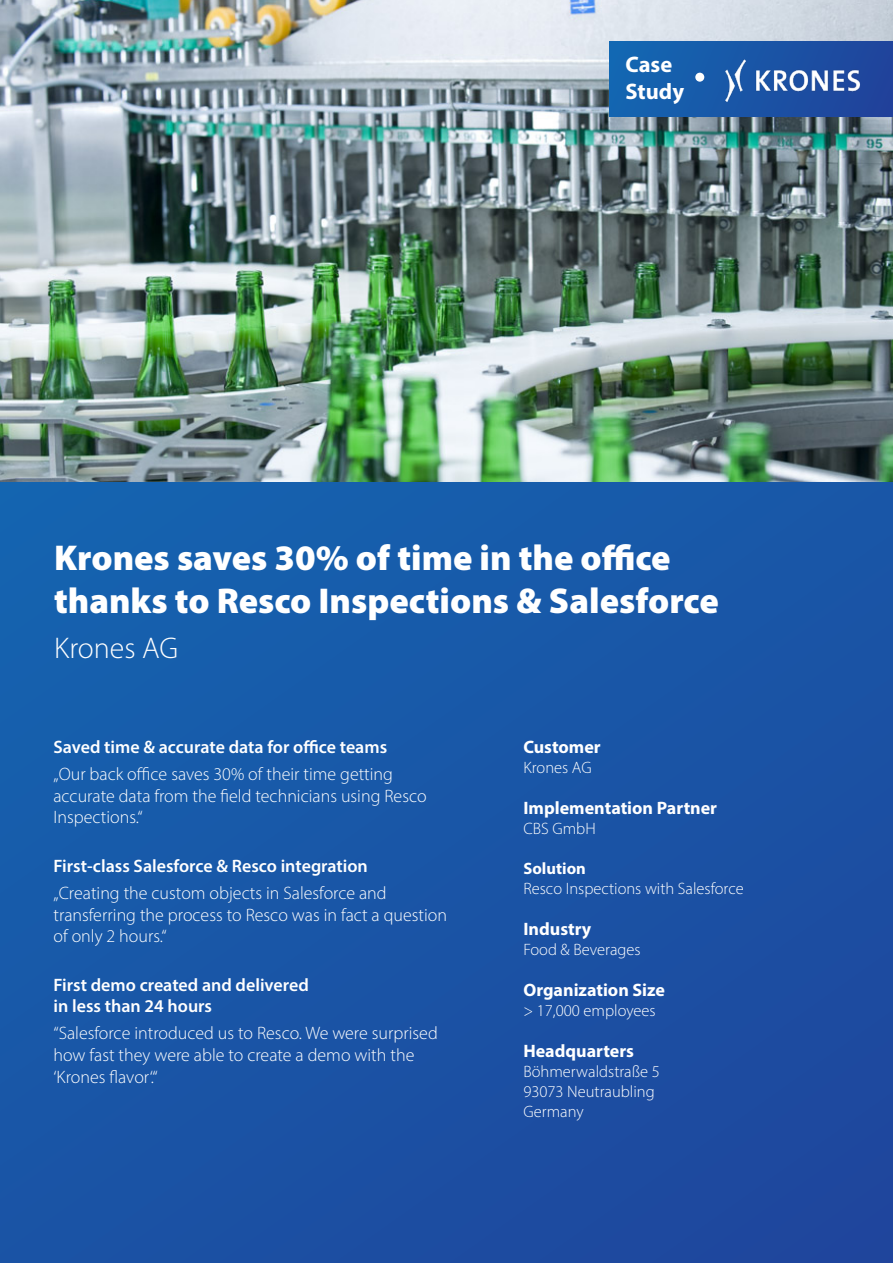
<style>
.page{position:relative;width:893px;height:1263px;background:#fff}
.page>*{position:absolute;margin:0;border:0;box-sizing:border-box;transform-origin:0 0}
.t1{font:900 36px/43.2px "Myriad Pro";color:#fff}
.t2{font:300 30px "Myriad Pro";color:#fff}
.t3{font:700 22.5px/27px "Myriad Pro";color:#fff}
.t4{font:300 18px/21.6px "Myriad Pro";color:#fff}
.t5{font:600 18px/21.6px "Myriad Pro";color:#fff}
.t6{font:700 18px "Myriad Pro";color:#fff}
.t7{font:300 16.5px/19.8px "Myriad Pro";color:#fff}
.t8{font:700 16.5px "Myriad Pro";color:#fff}
</style>
<div class="page">
<div style="left:0;top:475px;width:893px;height:788px;background:#1955a6"></div>
<img style="left:0;top:0;width:893px;height:481px">
<div style="left:609px;top:41px;width:284px;height:76px;background:linear-gradient(to right,#1368b2,#20429b)"></div>
<div style="left:695px;top:73px;width:9px;height:9px;background:#fff;border-radius:50%"></div>
<img style="left:722px;top:57px;width:140px;height:47px">
<p class="t3" style="left:626px;top:51px;width:60px">Case<br>Study</p>
<h1 class="t1" style="left:54px;top:535px;width:666px">Krones saves 30% of time in the office thanks to Resco Inspections &amp; Salesforce</h1>
<h2 class="t2" style="left:54px;top:630px;width:126px">Krones AG</h2>
<p class="t5" style="left:53px;top:736px;width:335px">Saved time &amp; accurate data for office teams</p>
<p class="t4" style="left:53px;top:763px;width:375px">„Our back office saves 30% of their time getting accurate data from the field technicians using Resco<br>Inspections.“</p>
<p class="t5" style="left:53px;top:855px;width:316px">First-class Salesforce &amp; Resco integration</p>
<p class="t4" style="left:53px;top:882px;width:395px">„Creating the custom objects in Salesforce and transferring the process to Resco was in fact a question of only 2 hours.“</p>
<p class="t5" style="left:53px;top:973px;width:257px">First demo created and delivered in less than 24 hours</p>
<p class="t4" style="left:53px;top:1022px;width:386px">“Salesforce introduced us to Resco. We were surprised how fast they were able to create a demo with the ‘Krones flavor‘.“</p>
<p class="t6" style="left:523px;top:735px;width:79px">Customer</p>
<p class="t7" style="left:523px;top:757px;width:70px">Krones AG</p>
<p class="t6" style="left:523px;top:796px;width:195px">Implementation Partner</p>
<p class="t7" style="left:523px;top:818px;width:74px">CBS GmbH</p>
<p class="t8" style="left:523px;top:857px;width:64px">Solution</p>
<p class="t7" style="left:523px;top:878px;width:222px">Resco Inspections with Salesforce</p>
<p class="t6" style="left:523px;top:917px;width:69px">Industry</p>
<p class="t7" style="left:523px;top:939px;width:119px">Food &amp; Beverages</p>
<p class="t6" style="left:523px;top:978px;width:143px">Organization Size</p>
<p class="t7" style="left:523px;top:1000px;width:134px">&gt; 17,000 employees</p>
<p class="t6" style="left:523px;top:1039px;width:112px">Headquarters</p>
<p class="t7" style="left:523px;top:1061px;width:138px">Böhmerwaldstraße 5<br>93073 Neutraubling<br>Germany</p>
</div>
